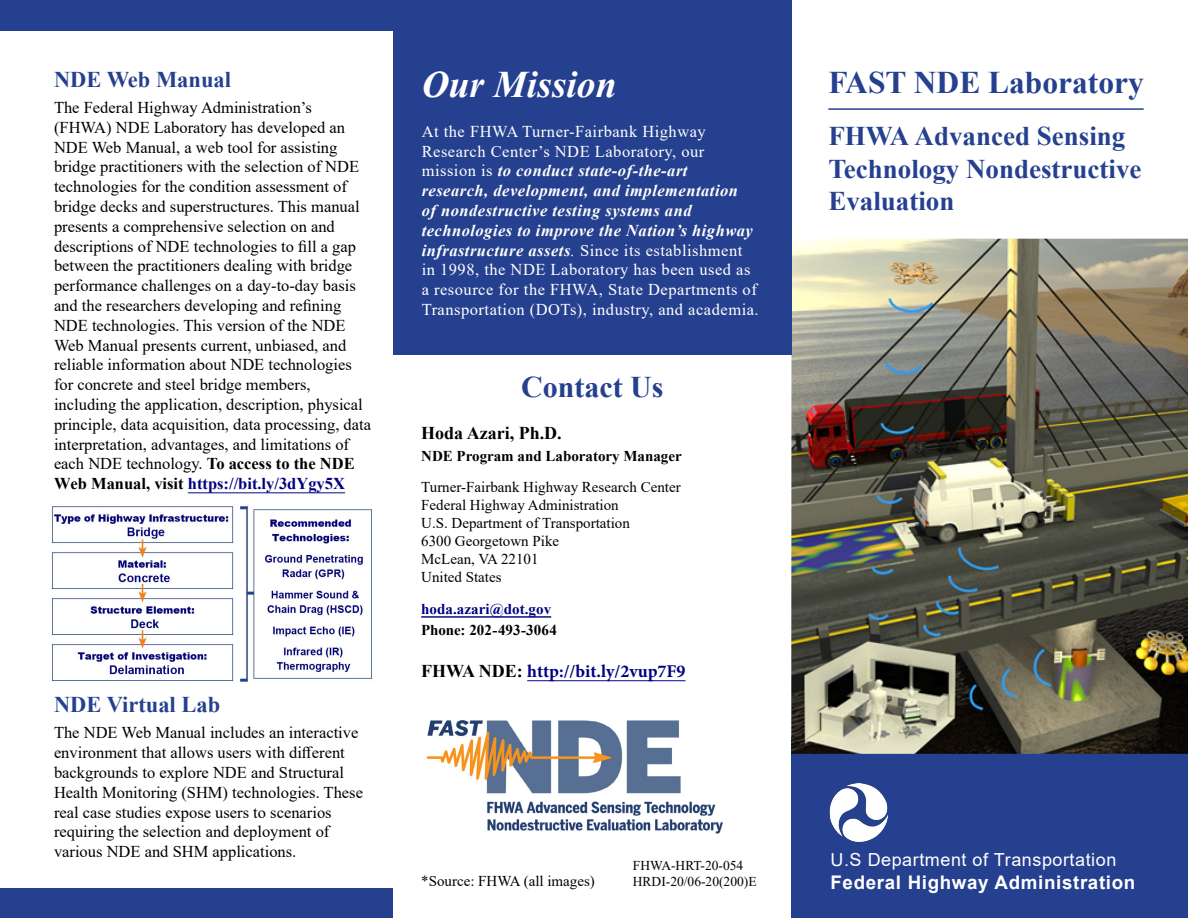
<style>
.page{position:relative;width:1188px;height:918px;background:#fff}
.page>*{position:absolute;margin:0;border:0;box-sizing:border-box;transform-origin:0 0}
.t1{font:italic 700 37.5px "Times New Roman";color:#fff}
.t2{font:700 31.5px "Times New Roman";color:#25408f}
.t3{font:700 30px "Times New Roman";color:#25408f}
.t4{font:700 27px/32.4px "Times New Roman";color:#25408f}
.t5{font:700 22.5px "Times New Roman";color:#25408f}
.t6{font:700 18.75px "Arial";letter-spacing:.035em;color:#fff}
.t7{font:18px "Arial";letter-spacing:.03em;color:#fff}
.t8{font:700 18px "Minion Pro";color:#000080}
.t9{font:700 18px "Times New Roman";color:#000}
.t10{font:16.5px/19.8px "Times New Roman";color:#000}
.t11{font:16.5px/19.8px "Times New Roman";letter-spacing:.03em;color:#fff}
.t12{font:15px/18px "Times New Roman";color:#000}
.t13{font:700 15px "Times New Roman";color:#000}
.t14{font:700 15px "Times New Roman";letter-spacing:.005em;color:#000080}
.t15{font:13.5px/16.2px "Times New Roman";color:#000}
.s1{font-weight:700}
.s2{font-weight:700;color:#000080}
.s3{font-weight:700;font-style:italic}
.s4{font-style:italic}
.s5{font-family:"Times New Roman";color:#000}
</style>
<div class="page">
<hr style="left:828px;top:108px;width:316px;height:2px;background:#25408f">
<div style="left:791px;top:738px;width:397px;height:180px;background:#25408f"></div>
<img style="left:791px;top:239px;width:397px;height:515px">
<img style="left:829px;top:783px;width:60px;height:60px">
<div style="left:0;top:889px;width:393px;height:29px;background:#25408f"></div>
<div style="left:0;top:0;width:404px;height:30px;background:#25408f"></div>
<img style="left:426px;top:720px;width:297px;height:114px">
<div style="left:393px;top:0;width:398px;height:354px;background:#25408f"></div>
<hr style="left:421px;top:616px;width:130px;height:2px;background:#000080">
<hr style="left:188px;top:493px;width:157px;height:1px;background:#000080">
<hr style="left:527px;top:680px;width:159px;height:1px;background:#000080">
<img style="left:51px;top:504px;width:322px;height:178px">
<h3 class="t5" style="left:54px;top:63px;width:179px">NDE Web Manual</h3>
<p class="t10" style="left:54px;top:97px;width:319px">The Federal Highway Administration’s (FHWA) NDE Laboratory has developed an NDE Web Manual, a web tool for assisting bridge practitioners with the selection of NDE technologies for the condition assessment of bridge decks and superstructures. This manual presents a comprehensive selection on and descriptions of NDE technologies to fill a gap between the practitioners dealing with bridge performance challenges on a day-to-day basis and the researchers developing and refining NDE technologies. This version of the NDE Web Manual presents current, unbiased, and reliable information about NDE technologies for concrete and steel bridge members, including the application, description, physical principle, data acquisition, data processing, data interpretation, advantages, and limitations of each NDE technology. <span class="s1">To access to the NDE Web Manual, visit</span> <span class="s2">https://bit.ly/3dYgy5X</span></p>
<h3 class="t5" style="left:54px;top:688px;width:168px">NDE Virtual Lab</h3>
<p class="t10" style="left:54px;top:722px;width:311px">The NDE Web Manual includes an interactive environment that allows users with different backgrounds to explore NDE and Structural Health Monitoring (SHM) technologies. These real case studies expose users to scenarios requiring the selection and deployment of various NDE and SHM applications.</p>
<h1 class="t1" style="left:422px;top:58px;width:196px">Our Mission</h1>
<p class="t11" style="left:422px;top:121px;width:339px">At the FHWA Turner-Fairbank Highway Research Center’s NDE Laboratory, our mission is <span class="s3">to conduct state-of-the-art<br>research, development, and implementation<br>of nondestructive testing systems and technologies to improve the Nation’s highway infrastructure assets</span><span class="s4">.</span> Since its establishment in 1998, the NDE Laboratory has been used as a resource for the FHWA, State Departments of Transportation (DOTs), industry, and academia.</p>
<h3 class="t3" style="left:521px;top:366px;width:144px">Contact Us</h3>
<p class="t9" style="left:421px;top:420px;width:142px">Hoda Azari, Ph.D.</p>
<p class="t13" style="left:421px;top:445px;width:262px">NDE Program and Laboratory Manager</p>
<p class="t12" style="left:421px;top:478px;width:261px">Turner-Fairbank Highway Research Center<br>Federal Highway Administration<br>U.S. Department of Transportation<br>6300 Georgetown Pike<br>McLean, VA 22101<br>United States</p>
<p class="t14" style="left:421px;top:598px;width:131px">hoda.azari@dot.gov</p>
<p class="t13" style="left:421px;top:619px;width:137px">Phone: 202-493-3064</p>
<p class="t8" style="left:421px;top:659px;width:266px"><span class="s5">FHWA NDE:</span> http://bit.ly/2vup7F9</p>
<p class="t12" style="left:421px;top:872px;width:175px">*Source: FHWA (all images)</p>
<p class="t15" style="left:633px;top:857px;width:125px">FHWA-HRT-20-054<br>HRDI-20/06-20(200)E</p>
<h2 class="t2" style="left:828px;top:59px;width:317px">FAST NDE Laboratory</h2>
<h3 class="t4" style="left:828px;top:119px;width:315px">FHWA Advanced Sensing<br>Technology Nondestructive<br>Evaluation</h3>
<p class="t7" style="left:831px;top:847px;width:287px">U.S Department of Transportation</p>
<p class="t6" style="left:831px;top:869px;width:306px">Federal Highway Administration</p>
</div>
